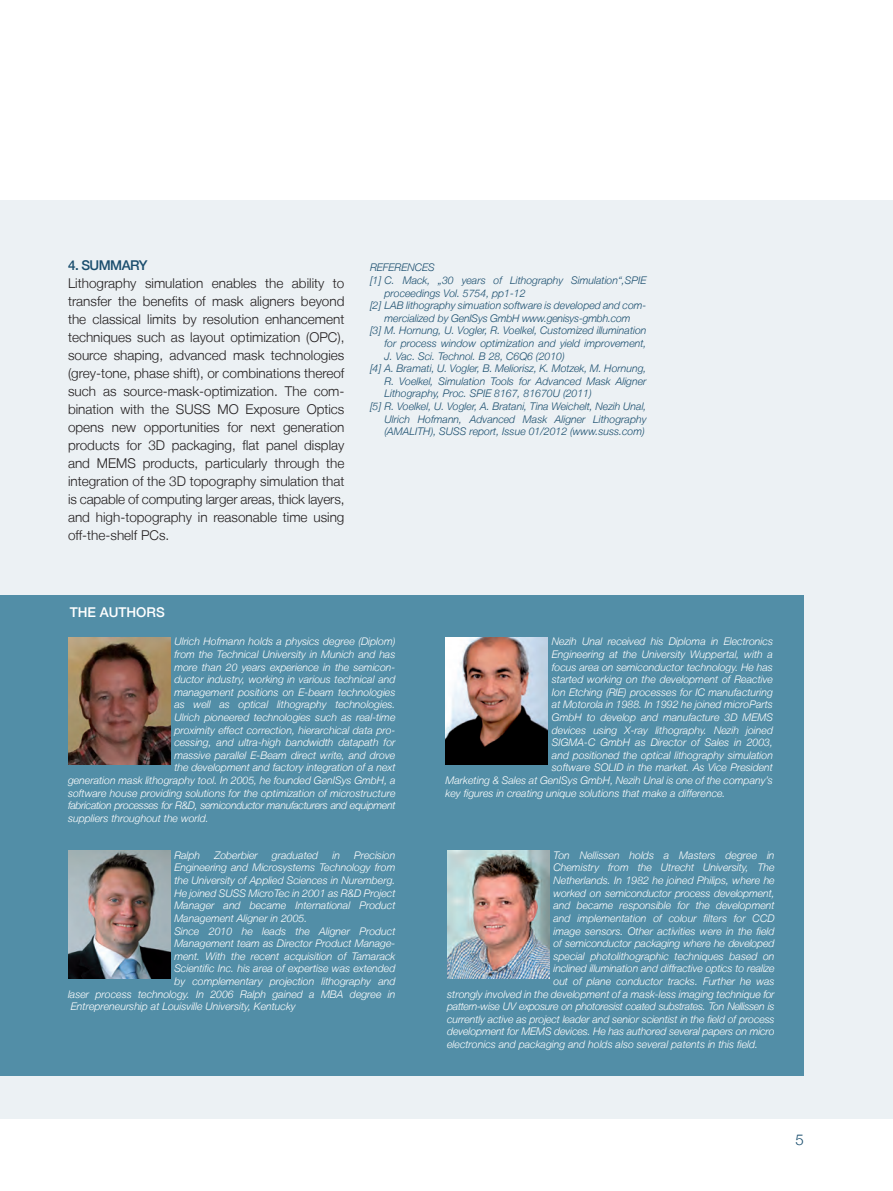
<style>
.page{position:relative;width:893px;height:1191px;background:#fff}
.page>*{position:absolute;margin:0;border:0;box-sizing:border-box;transform-origin:0 0}
.t1{font:300 15px "Helvetica Neue LT";color:#1a4e6e}
.t2{font:300 13.5px/18px "Helvetica Neue LT";color:#231f20;text-align:justify}
.t3{font:500 13.5px "Helvetica Neue LT";color:#fff}
.t4{font:500 13.5px "Helvetica Neue LT";color:#1a4e6e}
.t5{font:italic 300 10.5px "Helvetica Neue LT";color:#fff}
.t6{font:italic 300 10.5px "Helvetica Neue LT";color:#1a4e6e}
.t7{font:italic 300 10.5px "Helvetica Neue LT";letter-spacing:-.03em;color:#fff}
.t8{font:italic 300 10.5px "Helvetica Neue LT";letter-spacing:-.02em;color:#1a4e6e}
</style>
<div class="page">
<div style="left:0;top:200px;width:893px;height:918px;background:#ecf1f4"></div>
<div style="left:0;top:595px;width:804px;height:481px;background:#528ea7"></div>
<img style="left:68px;top:850px;width:102px;height:128px">
<img style="left:447px;top:850px;width:102px;height:128px">
<img style="left:68px;top:637px;width:102px;height:127px">
<img style="left:446px;top:637px;width:102px;height:127px">
<p class="t4" style="left:68px;top:257px;width:72px">4. SU MMARY</p>
<p class="t2" style="left:68px;top:274px;width:278px">Lithography simulation enables the ability to transfer the benefits of mask aligners beyond the classical limits by resolution enhancement techniques such as layout optimization (OPC), source shaping, advanced mask technologies (grey-tone, phase shift), or combinations thereof such as source-mask-optimization. The com&shy;bination with the SUSS MO Exposure Optics opens new opportunities for next generation products for 3D packaging, flat panel display and MEMS products, particularly through the integration of the 3D topography simulation that is capable of computing larger areas, thick layers, and high-topography in reasonable time using off-the-shelf PCs.</p>
<p class="t6" style="left:370px;top:261px;width:66px">REFERENCES</p>
<p class="t6" style="left:370px;top:274px;width:278px">[1] C. Mack, „30 years of Lithography Simulation“,SPIE</p>
<p class="t6" style="left:385px;top:286px;width:143px">proceedings Vol. 5754, pp1-12</p>
<p class="t6" style="left:370px;top:299px;width:278px">[2] LAB lithography simuation software is developed and com-</p>
<p class="t8" style="left:385px;top:312px;width:247px">mercialized by GenISys GmbH www.genisys-gmbh.com</p>
<p class="t6" style="left:370px;top:324px;width:278px">[3] M. Hornung, U. Vogler, R. Voelkel, Customized illumination</p>
<p class="t6" style="left:385px;top:337px;width:263px">for process window optimization and yield improvement,</p>
<p class="t6" style="left:385px;top:349px;width:182px">J. Vac. Sci. Technol. B 28, C6Q6 (2010)</p>
<p class="t6" style="left:370px;top:362px;width:278px">[4] A. Bramati, U. Vogler, B. Meliorisz, K. Motzek, M. Hornung,</p>
<p class="t6" style="left:385px;top:375px;width:263px">R. Voelkel, Simulation Tools for Advanced Mask Aligner</p>
<p class="t6" style="left:385px;top:387px;width:209px">Lithography, Proc. SPIE 8167, 81670U (2011)</p>
<p class="t6" style="left:370px;top:400px;width:278px">[5] R. Voelkel, U. Vogler, A. Bratani, Tina Weichelt, Nezih Unal,</p>
<p class="t6" style="left:385px;top:412px;width:263px">Ulrich Hofmann, Advanced Mask Aligner Lithography</p>
<p class="t6" style="left:385px;top:425px;width:262px">(AMALITH), SUSS report, Issue 01/2012 (www.suss.com)</p>
<p class="t3" style="left:70px;top:604px;width:96px">THE AUTHORS</p>
<p class="t5" style="left:174px;top:635px;width:223px">Ulrich Hofmann holds a physics degree (Diplom)</p>
<p class="t5" style="left:174px;top:648px;width:223px">from the Technical University in Munich and has</p>
<p class="t5" style="left:174px;top:660px;width:223px">more than 20 years experience in the semicon-</p>
<p class="t5" style="left:174px;top:673px;width:223px">ductor industry, working in various technical and</p>
<p class="t5" style="left:174px;top:685px;width:223px">management positions on E-beam technologies</p>
<p class="t5" style="left:174px;top:698px;width:223px">as well as optical lithography technologies.</p>
<p class="t5" style="left:174px;top:711px;width:223px">Ulrich pioneered technologies such as real-time</p>
<p class="t5" style="left:174px;top:723px;width:223px">proximity effect correction, hierarchical data pro-</p>
<p class="t5" style="left:174px;top:736px;width:223px">cessing, and ultra-high bandwidth datapath for</p>
<p class="t5" style="left:174px;top:748px;width:223px">massive parallel E-Beam direct write, and drove</p>
<p class="t5" style="left:174px;top:761px;width:223px">the development and factory integration of a next</p>
<p class="t5" style="left:68px;top:774px;width:329px">generation mask lithography tool. In 2005, he founded GenISys GmbH, a</p>
<p class="t5" style="left:68px;top:786px;width:329px">software house providing solutions for the optimization of microstructure</p>
<p class="t7" style="left:68px;top:799px;width:329px">fabrication processes for R&amp;D, semiconductor manufacturers and equipment</p>
<p class="t5" style="left:68px;top:811px;width:142px">suppliers throughout the world.</p>
<p class="t5" style="left:174px;top:849px;width:27px">Ralph</p>
<p class="t5" style="left:214px;top:849px;width:45px">Zoberbier</p>
<p class="t5" style="left:272px;top:849px;width:48px">graduated</p>
<p class="t5" style="left:332px;top:849px;width:9px">in</p>
<p class="t5" style="left:354px;top:849px;width:43px">Precision</p>
<p class="t5" style="left:174px;top:861px;width:223px">Engineering and Microsystems Technology from</p>
<p class="t5" style="left:174px;top:874px;width:223px">the University of Applied Sciences in Nuremberg.</p>
<p class="t5" style="left:174px;top:886px;width:223px">He joined SUSS MicroTec in 2001 as R&amp;D Project</p>
<p class="t5" style="left:174px;top:899px;width:223px">Manager and became International Product</p>
<p class="t5" style="left:174px;top:912px;width:135px">Management Aligner in 2005.</p>
<p class="t5" style="left:174px;top:924px;width:223px">Since 2010 he leads the Aligner Product</p>
<p class="t5" style="left:174px;top:937px;width:223px">Management team as Director Product Manage-</p>
<p class="t5" style="left:174px;top:949px;width:223px">ment. With the recent acquisition of Tamarack</p>
<p class="t5" style="left:174px;top:962px;width:223px">Scientific Inc. his area of expertise was extended</p>
<p class="t5" style="left:174px;top:975px;width:223px">by complementary projection lithography and</p>
<p class="t5" style="left:68px;top:987px;width:329px">laser process technology. In 2006 Ralph gained a MBA degree in</p>
<p class="t5" style="left:71px;top:1000px;width:226px">Entrepreneurship at Louisville University, Kentucky</p>
<p class="t5" style="left:552px;top:635px;width:223px">Nezih Unal received his Diploma in Electronics</p>
<p class="t5" style="left:552px;top:648px;width:223px">Engineering at the University Wuppertal, with a</p>
<p class="t5" style="left:552px;top:660px;width:223px">focus area on semiconductor technology. He has</p>
<p class="t5" style="left:552px;top:673px;width:223px">started working on the development of Reactive</p>
<p class="t5" style="left:552px;top:685px;width:223px">Ion Etching (RIE) processes for IC manufacturing</p>
<p class="t5" style="left:552px;top:698px;width:223px">at Motorola in 1988. In 1992 he joined microParts</p>
<p class="t5" style="left:552px;top:711px;width:223px">GmbH to develop and manufacture 3D MEMS</p>
<p class="t5" style="left:552px;top:723px;width:223px">devices using X-ray lithography. Nezih joined</p>
<p class="t5" style="left:552px;top:736px;width:223px">SIGMA-C GmbH as Director of Sales in 2003,</p>
<p class="t5" style="left:552px;top:748px;width:223px">and positioned the optical lithography simulation</p>
<p class="t5" style="left:552px;top:761px;width:223px">software SOLID in the market. As Vice President</p>
<p class="t5" style="left:446px;top:774px;width:329px">Marketing &amp; Sales at GenISys GmbH, Nezih Unal is one of the company’s</p>
<p class="t5" style="left:446px;top:786px;width:281px">key figures in creating unique solutions that make a difference.</p>
<p class="t5" style="left:553px;top:849px;width:223px">Ton Nellissen holds a Masters degree in</p>
<p class="t5" style="left:553px;top:861px;width:223px">Chemistry from the Utrecht University, The</p>
<p class="t5" style="left:553px;top:874px;width:223px">Netherlands. In 1982 he joined Philips, where he</p>
<p class="t5" style="left:553px;top:886px;width:223px">worked on semiconductor process development,</p>
<p class="t5" style="left:553px;top:899px;width:223px">and became responsible for the development</p>
<p class="t5" style="left:553px;top:912px;width:223px">and implementation of colour filters for CCD</p>
<p class="t5" style="left:553px;top:924px;width:223px">image sensors. Other activities were in the field</p>
<p class="t5" style="left:553px;top:937px;width:223px">of semiconductor packaging where he developed</p>
<p class="t5" style="left:553px;top:949px;width:223px">special photolithographic techniques based on</p>
<p class="t5" style="left:553px;top:962px;width:223px">inclined illumination and diffractive optics to realize</p>
<p class="t5" style="left:553px;top:975px;width:223px">out of plane conductor tracks. Further he was</p>
<p class="t5" style="left:447px;top:987px;width:329px">strongly involved in the development of a mask-less imaging technique for</p>
<p class="t7" style="left:447px;top:1000px;width:329px">pattern-wise UV exposure on photoresist coated substrates. Ton Nellissen is</p>
<p class="t5" style="left:447px;top:1012px;width:329px">currently active as project leader and senior scientist in the field of process</p>
<p class="t5" style="left:447px;top:1025px;width:329px">development for MEMS devices. He has authored several papers on micro</p>
<p class="t5" style="left:447px;top:1038px;width:312px">electronics and packaging and holds also several patents in this field.</p>
<h1 class="t1" style="left:795px;top:1130px;width:10px">5</h1>
</div>
